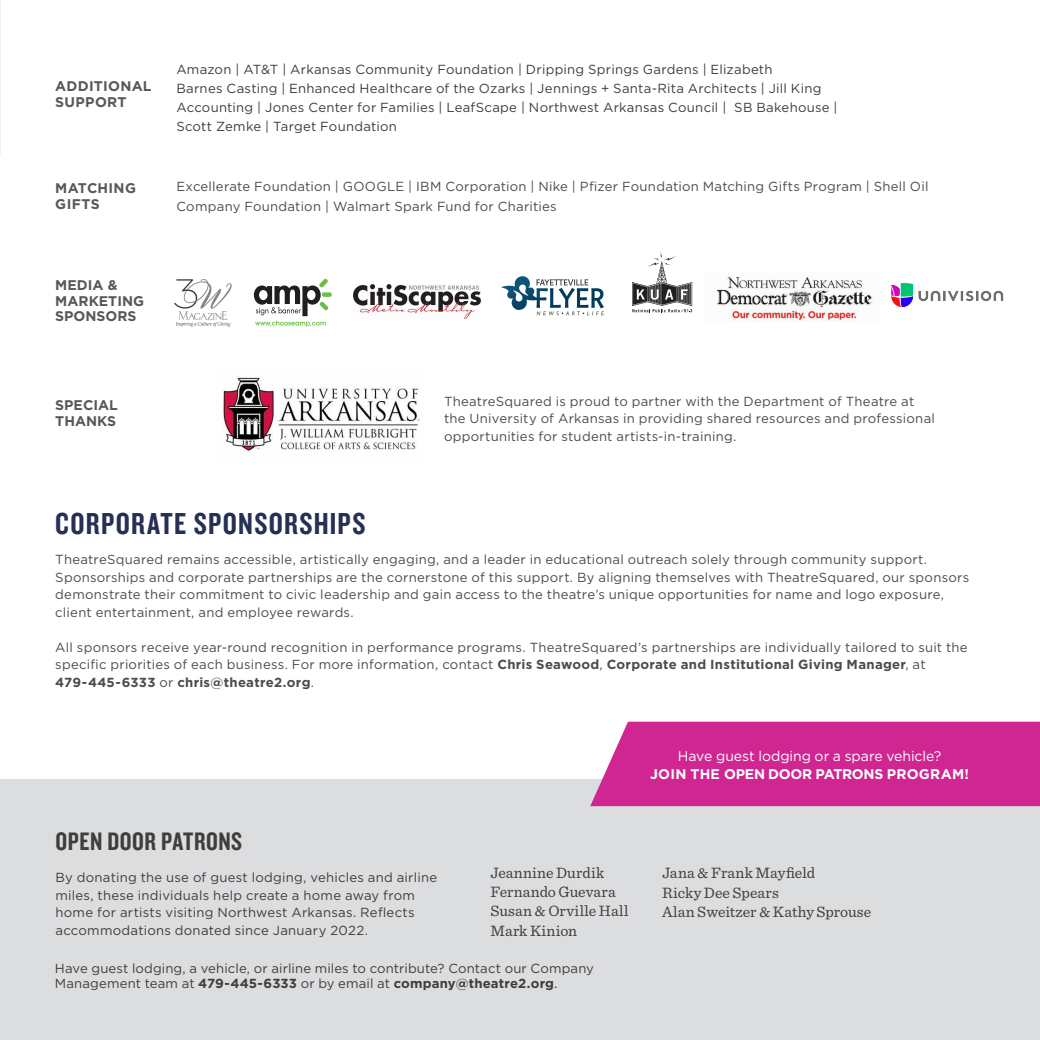
<style>
.page{position:relative;width:1040px;height:1040px;background:#fff}
.page>*{position:absolute;margin:0;border:0;box-sizing:border-box;transform-origin:0 0}
.t1{font:31.5px "Knockout HTF49 Liteweight";letter-spacing:.04em;color:#272f55}
.t2{font:26.25px "Knockout HTF49 Liteweight";letter-spacing:.02em;color:#3e3e3f}
.t3{font:15.75px/19.2px "Sentinel";letter-spacing:.005em;color:#3e3e3f}
.t4{font:14px/17.5px "Gotham";letter-spacing:-.005em;color:#fff;text-align:center}
.t5{font:700 14px/15.8px "Gotham";color:#57585a}
.t6{font:700 14px/15.8px "Gotham";letter-spacing:.02em;color:#57585a}
.t7{font:700 14px/15.8px "Gotham";letter-spacing:.025em;color:#57585a}
.t8{font:13.12px/17.5px "Gotham";letter-spacing:.02em;color:#4b4c4d}
.t9{font:13.12px/19.2px "Gotham";letter-spacing:.02em;color:#3e3e3f}
.t10{font:700 13.12px "Gotham";letter-spacing:.02em;color:#4b4c4d}
.s1{font-weight:700}
.s2{font-weight:400}
.s3{font-family:"Myriad Pro"}
</style>
<div class="page">
<hr style="left:0;top:0;width:1px;height:154px;background:#dcdddf">
<div style="left:0;top:779px;width:1040px;height:261px;background:#dcdddf"></div>
<img style="left:353px;top:285px;width:128px;height:33px">
<svg style="left:501px;top:276px;width:103px;height:39px"></svg>
<img style="left:716px;top:276px;width:158px;height:45px">
<svg style="left:632px;top:252px;width:60px;height:61px"></svg>
<div style="left:322px;top:292px;width:10px;height:5px;background:#6dbe47;border-radius:2px"></div>
<svg style="left:254px;top:279px;width:74px;height:48px"></svg>
<img style="left:891px;top:283px;width:113px;height:25px">
<img style="left:174px;top:279px;width:58px;height:48px">
<img style="left:222px;top:377px;width:198px;height:74px">
<div style="left:590px;top:721px;width:450px;height:85px;background:#cf2691"></div>
<p class="t6" style="left:55px;top:78px;width:98px">ADDITIONAL<br>SUPPORT</p>
<p class="t7" style="left:55px;top:180px;width:82px">MATCHING<br>GIFTS</p>
<p class="t9" style="left:176px;top:59px;width:662px">Amazon | AT&amp;T | Arkansas Community Foundation | Dripping Springs Gardens | Elizabeth<br>Barnes Casting | Enhanced Healthcare of the Ozarks | Jennings + Santa-Rita Architects | Jill King Accounting | Jones Center for Families | LeafScape | Northwest Arkansas Council | SB Bakehouse | Scott Zemke | Target Foundation</p>
<p class="t8" style="left:176px;top:177px;width:753px;line-height:19.2px">Excellerate Foundation | GOOGLE | IBM Corporation | Nike | Pfizer Foundation Matching Gifts Program | Shell Oil<br>Company Foundation | Walmart Spark Fund for Charities</p>
<p class="t5" style="left:55px;top:276px;width:64px">MEDIA &amp;</p>
<p class="t5" style="left:55px;top:292px;width:90px">MARKETING</p>
<p class="t5" style="left:55px;top:308px;width:83px">SPONSORS</p>
<p class="t5" style="left:55px;top:396px;width:64px">SPECIAL<br>THANKS</p>
<p class="t8" style="left:444px;top:392px;width:492px">TheatreSquared is proud to partner with the Department of Theatre at the University of Arkansas in providing shared resources and professional opportunities for student artists-in-training.</p>
<p class="t1" style="left:55px;top:507px;width:312px">CORPORATE SPONSORSHIPS</p>
<p class="t8" style="left:55px;top:550px;width:915px">TheatreSquared remains accessible, artistically engaging, and a leader in educational outreach solely through community support.<br>Sponsorships and corporate partnerships are the cornerstone of this support. By aligning themselves with TheatreSquared, our sponsors demonstrate their commitment to civic leadership and gain access to the theatre’s unique opportunities for name and logo exposure,</p>
<p class="t8" style="left:55px;top:603px;width:300px">client entertainment, and employee rewards.</p>
<p class="t8" style="left:55px;top:638px;width:913px">All sponsors receive year-round recognition in performance programs. TheatreSquared’s partnerships are individually tailored to suit the specific priorities of each business. For more information, contact <span class="s1">Chris Seawood</span>, <span class="s1">Corporate and Institutional Giving Manager</span>, at</p>
<p class="t10" style="left:55px;top:674px;width:260px">479-445-6333 <span class="s2">or</span> chris@theatre2.org<span class="s2">.</span></p>
<p class="t2" style="left:55px;top:827px;width:188px">OPEN DOOR PATRONS</p>
<p class="t9" style="left:55px;top:868px;width:383px;line-height:17.5px">By donating the use of guest lodging, vehicles and airline miles, these individuals help create a home away from home for artists visiting Northwest Arkansas. Reflects accommodations donated since January 2022.</p>
<p class="t3" style="left:490px;top:862px;width:116px">Jeannine Durdik</p>
<p class="t3" style="left:490px;top:881px;width:140px">Fernando Guevara<br>Susan &amp; Orville Hall</p>
<p class="t3" style="left:490px;top:919px;width:88px">Mark Kinion</p>
<p class="t9" style="left:55px;top:960px;width:540px;line-height:14.9px">Have guest lodging, a vehicle, or airline miles to contribute? Contact our Company<br>Management team at <span class="s1">479-445-6333</span> or by email at <span class="s1">company@theatre2.org</span><span class="s3">.</span></p>
<p class="t4" style="left:650px;top:747px;width:320px">Have guest lodging or a spare vehicle?<br><span class="s1">JOIN THE OPEN DOOR PATRONS PROGRAM!</span></p>
<p class="t3" style="left:662px;top:862px;width:155px">Jana &amp; Frank Mayfield</p>
<p class="t3" style="left:662px;top:881px;width:211px">Ricky Dee Spears<br>Alan Sweitzer &amp; Kathy Sprouse</p>
</div>
